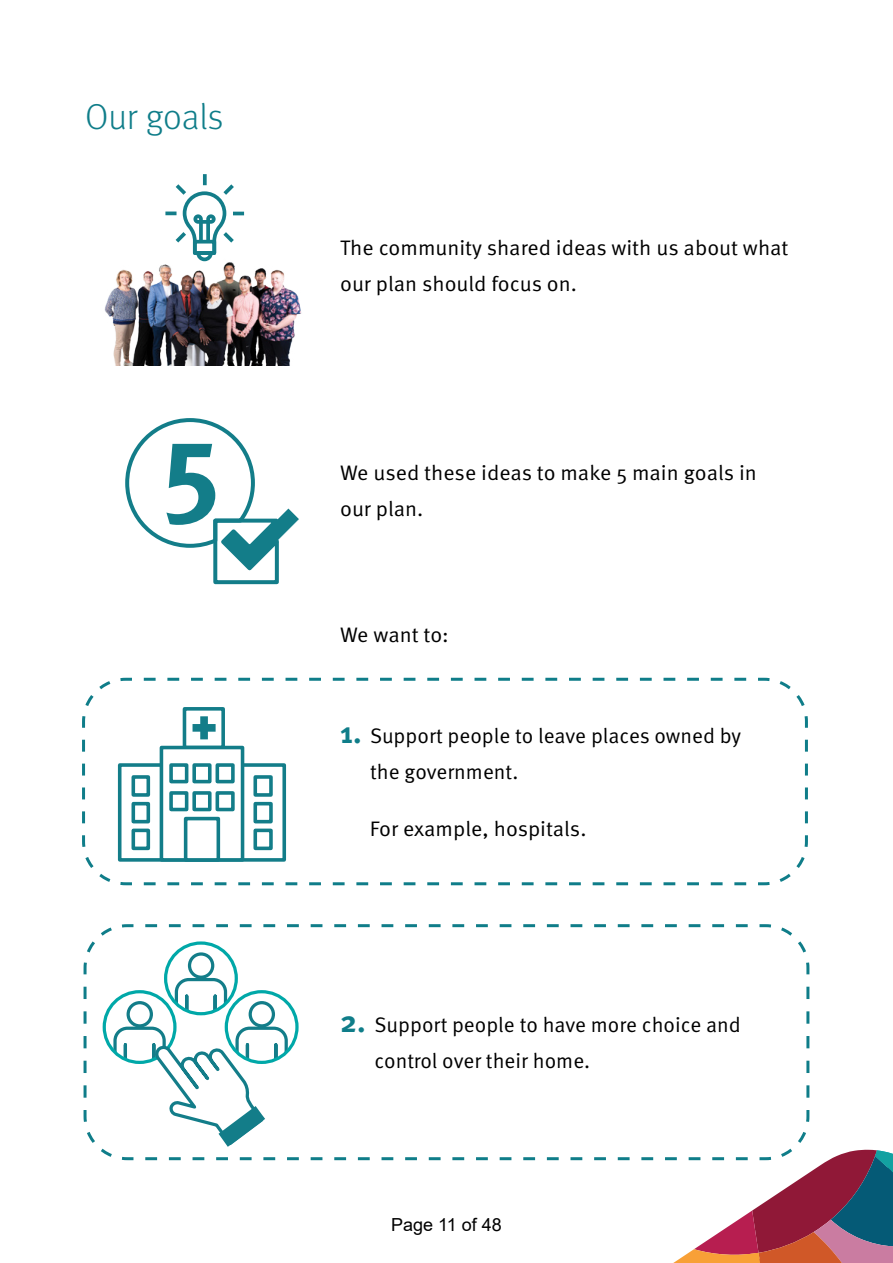
<style>
.page{position:relative;width:893px;height:1263px;background:#fff}
.page>*{position:absolute;margin:0;border:0;box-sizing:border-box;transform-origin:0 0}
.Heading_2{font:300 36px "Meta Pro";letter-spacing:-.005em;color:#0f7d89}
.Body{font:21px/36px "Meta Pro Norm";color:#000}
.t1{font:18px "Arial";color:#000}
.s1{font-family:"Meta Pro";font-weight:700;font-size:30px;color:#0f7d89}
</style>
<div class="page">
<svg style="left:83px;top:924px;width:727px;height:198px"></svg>
<svg style="left:82px;top:677px;width:726px;height:209px"></svg>
<svg style="left:203px;top:174px;width:4px;height:6px"></svg>
<svg style="left:165px;top:180px;width:79px;height:55px"></svg>
<img style="left:104px;top:235px;width:198px;height:130px">
<svg style="left:125px;top:418px;width:174px;height:167px"></svg>
<div style="left:184px;top:709px;width:39px;height:38px;background:#fff"></div>
<div style="left:183px;top:707px;width:42px;height:42px;border:4px solid #137d89"></div>
<div style="left:120px;top:765px;width:164px;height:95px;background:#fff"></div>
<div style="left:118px;top:763px;width:168px;height:99px;border:4px solid #137d89"></div>
<div style="left:161px;top:747px;width:82px;height:113px;background:#fff"></div>
<div style="left:160px;top:746px;width:84px;height:116px;border:4px solid #137d89"></div>
<div style="left:132px;top:775px;width:18px;height:22px;border:4px solid #137d89"></div>
<div style="left:132px;top:828px;width:18px;height:22px;border:4px solid #137d89"></div>
<div style="left:132px;top:802px;width:18px;height:21px;border:4px solid #137d89"></div>
<div style="left:253px;top:775px;width:20px;height:22px;border:4px solid #137d89"></div>
<div style="left:253px;top:828px;width:20px;height:22px;border:4px solid #137d89"></div>
<div style="left:253px;top:802px;width:20px;height:21px;border:4px solid #137d89"></div>
<div style="left:169px;top:763px;width:19px;height:20px;border:4px solid #137d89"></div>
<div style="left:216px;top:763px;width:19px;height:20px;border:4px solid #137d89"></div>
<div style="left:192px;top:763px;width:20px;height:20px;border:4px solid #137d89"></div>
<div style="left:169px;top:791px;width:19px;height:20px;border:4px solid #137d89"></div>
<div style="left:216px;top:791px;width:19px;height:20px;border:4px solid #137d89"></div>
<div style="left:192px;top:791px;width:20px;height:20px;border:4px solid #137d89"></div>
<svg style="left:193px;top:716px;width:23px;height:23px"></svg>
<div style="left:184px;top:817px;width:36px;height:45px;border:4px solid #137d89"></div>
<svg style="left:166px;top:943px;width:70px;height:71px"></svg>
<svg style="left:190px;top:954px;width:23px;height:23px"></svg>
<div style="left:188px;top:952px;width:26px;height:27px;border:3px solid #137d89;border-radius:50%"></div>
<div style="left:164px;top:941px;width:74px;height:74px;border:3px solid #00a8a8;border-radius:50%"></div>
<svg style="left:84px;top:976px;width:809px;height:287px"></svg>
<h2 class="Heading_2" style="left:85px;top:91px;width:140px">Our goals</h2>
<p class="Body" style="left:340px;top:228px;width:450px">The community shared ideas with us about what our plan should focus on.</p>
<p class="Body" style="left:340px;top:454px;width:418px">We used these ideas to make 5 main goals in our plan.</p>
<p class="Body" style="left:340px;top:616px;width:110px">We want to:</p>
<p class="Body" style="left:370px;top:716px;width:373px;text-indent:-30px"><span class="s1">1.</span> Support people to leave places owned by the government.</p>
<p class="Body" style="left:370px;top:809px;width:218px">For example, hospitals.</p>
<p class="Body" style="left:375px;top:1005px;width:368px;text-indent:-34px"><span class="s1">2.</span> Support people to have more choice and control over their home.</p>
<p class="t1" style="left:391px;top:1212px;width:112px">Page 11 of 48</p>
</div>
